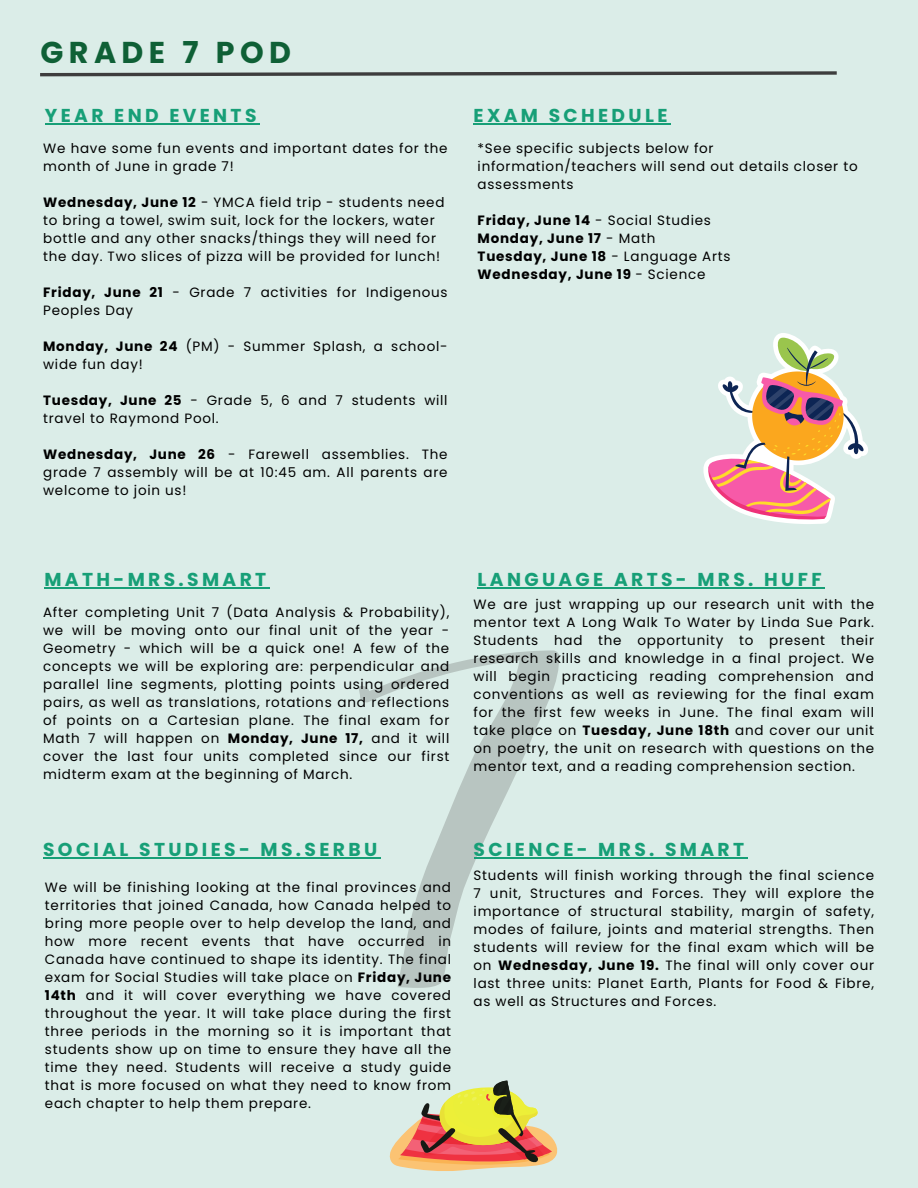
<style>
.page{position:relative;width:918px;height:1188px;background:#dbede8}
.page>*{position:absolute;margin:0;border:0;box-sizing:border-box;transform-origin:0 0}
.t1{font:700 30.15px "Poppins";letter-spacing:.18em;color:#0f6036}
.t2{font:700 18.75px "Poppins";letter-spacing:.18em;color:#179f77}
.t3{font:13.5px/18px "Poppins";letter-spacing:.055em;color:#000}
.t4{font:700 13.5px "Poppins";letter-spacing:.055em;color:#000}
.s1{font-weight:700}
.s2{font-weight:400}
</style>
<div class="page">
<svg style="left:40px;top:71px;width:797px;height:6px"></svg>
<svg style="left:359px;top:650px;width:200px;height:53px"></svg>
<svg style="left:397px;top:654px;width:162px;height:334px"></svg>
<svg style="left:703px;top:333px;width:165px;height:191px"></svg>
<svg style="left:390px;top:1081px;width:167px;height:90px"></svg>
<hr style="left:478px;top:588px;width:347px;height:1px;background:#179f77">
<hr style="left:43px;top:858px;width:338px;height:1px;background:#179f77">
<hr style="left:474px;top:858px;width:274px;height:1px;background:#179f77">
<hr style="left:44px;top:588px;width:226px;height:1px;background:#179f77">
<hr style="left:474px;top:123px;width:197px;height:1px;background:#179f77">
<hr style="left:45px;top:123px;width:215px;height:1px;background:#179f77">
<h1 class="t1" style="left:41px;top:31px;width:252px">GRADE 7 POD</h1>
<h2 class="t2" style="left:45px;top:102px;width:213px">YEAR END EVENTS</h2>
<p class="t3" style="left:43px;top:140px;width:406px">We have some fun events and important dates for the month of June in grade 7!</p>
<p class="t3" style="left:43px;top:194px;width:403px"><span class="s1">Wednesday, June 12</span> - YMCA field trip - students need to bring a towel, swim suit, lock for the lockers, water bottle and any other snacks/things they will need for the day. Two slices of pizza will be provided for lunch!</p>
<p class="t3" style="left:43px;top:284px;width:406px"><span class="s1">Friday, June 21</span> - Grade 7 activities for Indigenous<br>Peoples Day</p>
<p class="t3" style="left:43px;top:338px;width:406px"><span class="s1">Monday, June 24</span> (PM) - Summer Splash, a school&shy;wide fun day!</p>
<p class="t3" style="left:43px;top:392px;width:406px"><span class="s1">Tuesday, June 25</span> - Grade 5, 6 and 7 students will travel to Raymond Pool.</p>
<p class="t3" style="left:43px;top:446px;width:406px;text-align:justify"><span class="s1">Wednesday, June 26</span> - Farewell assemblies. The grade 7 assembly will be at 10:45 am. All parents are welcome to join us!</p>
<h2 class="t2" style="left:474px;top:102px;width:195px">EXAM SCHEDULE</h2>
<h2 class="t3" style="left:478px;top:140px;width:382px">*See specific subjects below for information/teachers will send out details closer to assessments</h2>
<p class="t3" style="left:478px;top:212px;width:235px"><span class="s1">Friday, June 14</span> - Social Studies</p>
<p class="t4" style="left:478px;top:229px;width:179px">Monday, June 17 <span class="s2">- Math</span></p>
<p class="t4" style="left:478px;top:247px;width:254px">Tuesday, June 18 <span class="s2">- Language Arts</span></p>
<h2 class="t4" style="left:478px;top:265px;width:229px">Wednesday, June 19 <span class="s2">- Science</span></h2>
<p class="t2" style="left:44px;top:567px;width:223px">MATH-MRS.SMART</p>
<h2 class="t2" style="left:478px;top:567px;width:345px">LANGUAGE ARTS- MRS. HUFF</h2>
<p class="t3" style="left:43px;top:604px;width:408px;text-align:justify">After completing Unit 7 (Data Analysis &amp; Probability), we will be moving onto our final unit of the year - Geometry - which will be a quick one! A few of the concepts we will be exploring are: perpendicular and parallel line segments, plotting points using ordered pairs, as well as translations, rotations and reflections of points on a Cartesian plane. The final exam for Math 7 will happen on <span class="s1">Monday, June 17,</span> and it will cover the last four units completed since our first midterm exam at the beginning of March.</p>
<p class="t3" style="left:474px;top:595px;width:402px;text-align:justify">We are just wrapping up our research unit with the mentor text A Long Walk To Water by Linda Sue Park.<br>Students had the opportunity to present their research skills and knowledge in a final project. We will begin practicing reading comprehension and conventions as well as reviewing for the final exam for the first few weeks in June. The final exam will take place on <span class="s1">Tuesday, June 18th</span> and cover our unit on poetry, the unit on research with questions on the mentor text, and a reading comprehension section.</p>
<p class="t2" style="left:43px;top:837px;width:336px">SOCIAL STUDIES- MS.SERBU</p>
<p class="t3" style="left:45px;top:878px;width:408px;text-align:justify">We will be finishing looking at the final provinces and territories that joined Canada, how Canada helped to bring more people over to help develop the land, and how more recent events that have occurred in Canada have continued to shape its identity. The final exam for Social Studies will take place on <span class="s1">Friday, June 14th</span> and it will cover everything we have covered throughout the year. It will take place during the first three periods in the morning so it is important that students show up on time to ensure they have all the time they need. Students will receive a study guide that is more focused on what they need to know from each chapter to help them prepare.</p>
<p class="t2" style="left:474px;top:837px;width:272px">SCIENCE- MRS. SMART</p>
<h2 class="t3" style="left:474px;top:866px;width:402px;text-align:justify">Students will finish working through the final science 7 unit, Structures and Forces. They will explore the importance of structural stability, margin of safety, modes of failure, joints and material strengths. Then students will review for the final exam which will be on <span class="s1">Wednesday, June 19.</span> The final will only cover our last three units: Planet Earth, Plants for Food &amp; Fibre, as well as Structures and Forces.</h2>
</div>
